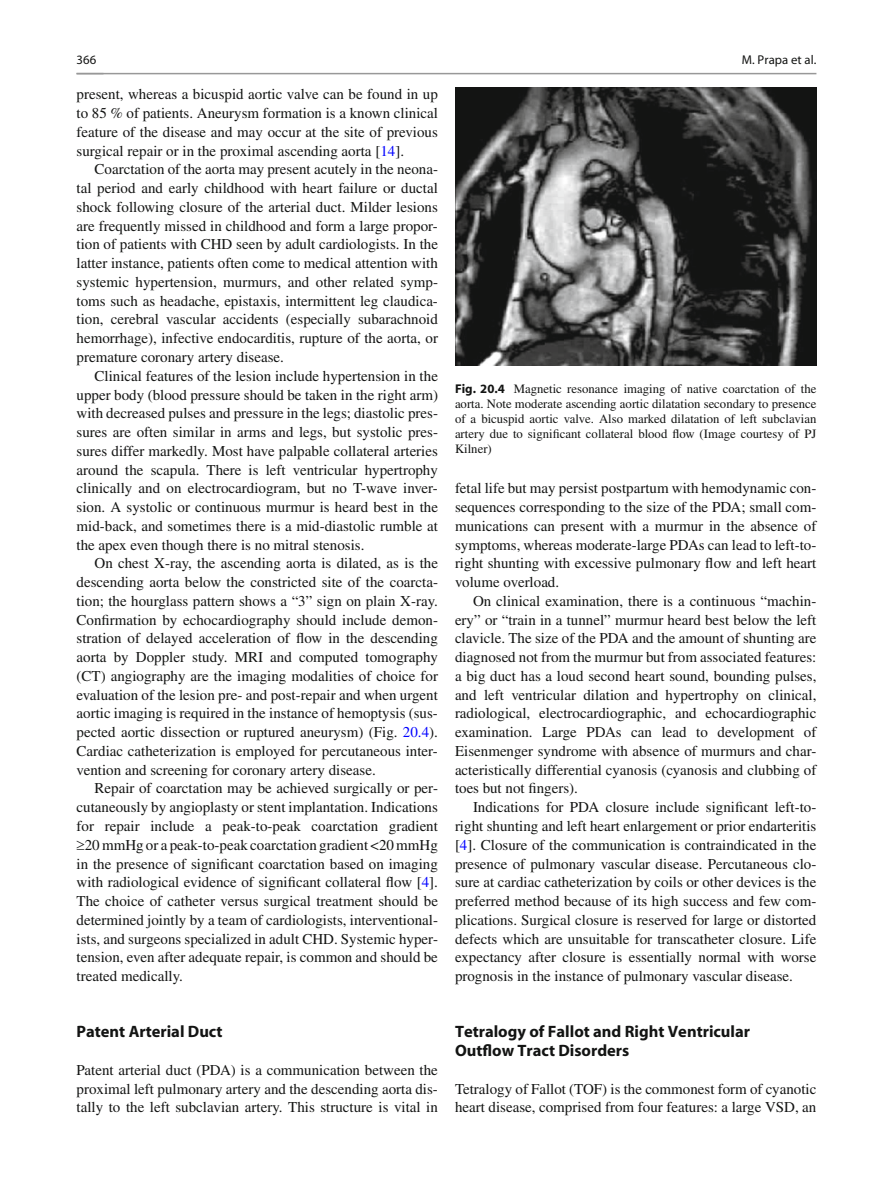
<style>
.page{position:relative;width:893px;height:1187px;background:#fff}
.page>*{position:absolute;margin:0;border:0;box-sizing:border-box;transform-origin:0 0}
.t1{font:700 16.5px/18.8px "Myriad";color:#131413}
.t2{font:15px/18.8px "Times";color:#131413;text-align:justify}
.t3{font:12.75px/15px "Times";color:#131413;text-align:justify}
.t4{font:12.75px "Myriad";letter-spacing:.005em;color:#131413}
.s1{color:#00f}
.s2{font-family:"Myriad";font-weight:700}
</style>
<div class="page">
<hr style="left:77px;top:73px;width:739px;height:1px;background:#989898">
<img style="left:455px;top:87px;width:361px;height:279px">
<p class="t4" style="left:77px;top:55px;width:21px">366</p>
<p class="t4" style="left:742px;top:55px;width:76px">M. Prapa et al.</p>
<p class="t2" style="left:77px;top:86px;width:363px">present, whereas a bicuspid aortic valve can be found in up to 85 % of patients. Aneurysm formation is a known clinical feature of the disease and may occur at the site of previous surgical repair or in the proximal ascending aorta [ <span class="s1">14</span> ] .</p>
<p class="t2" style="left:77px;top:161px;width:363px;text-indent:18px">Coarctation of the aorta may present acutely in the neona&shy;tal period and early childhood with heart failure or ductal shock following closure of the arterial duct. Milder lesions are frequently missed in childhood and form a large propor&shy;tion of patients with CHD seen by adult cardiologists. In the latter instance, patients often come to medical attention with systemic hypertension, murmurs, and other related symp&shy;toms such as headache, epistaxis, intermittent leg claudica&shy;tion, cerebral vascular accidents (especially subarachnoid hemorrhage), infective endocarditis, rupture of the aorta, or premature coronary artery disease.</p>
<p class="t2" style="left:77px;top:368px;width:363px;text-indent:18px">Clinical features of the lesion include hypertension in the upper body (blood pressure should be taken in the right arm) with decreased pulses and pressure in the legs; diastolic pres&shy;sures are often similar in arms and legs, but systolic pres&shy;sures differ markedly. Most have palpable collateral arteries around the scapula. There is left ventricular hypertrophy clinically and on electrocardiogram, but no T-wave inver&shy;sion. A systolic or continuous murmur is heard best in the mid-back, and sometimes there is a mid-diastolic rumble at the apex even though there is no mitral stenosis.</p>
<p class="t2" style="left:77px;top:555px;width:363px;text-indent:18px">On chest X-ray, the ascending aorta is dilated, as is the descending aorta below the constricted site of the coarcta&shy;tion; the hourglass pattern shows a “3” sign on plain X-ray.<br>Con fi rmation by echocardiography should include demon&shy;stration of delayed acceleration of fl ow in the descending aorta by Doppler study. MRI and computed tomography (CT) angiography are the imaging modalities of choice for evaluation of the lesion pre- and post-repair and when urgent aortic imaging is required in the instance of hemoptysis (sus&shy;pected aortic dissection or ruptured aneurysm) (Fig. <span class="s1">20.4</span> ).<br>Cardiac catheterization is employed for percutaneous inter&shy;vention and screening for coronary artery disease.</p>
<p class="t2" style="left:95px;top:780px;width:345px">Repair of coarctation may be achieved surgically or per-</p>
<p class="t2" style="left:77px;top:799px;width:363px">cutaneously by angioplasty or stent implantation. Indications</p>
<p class="t2" style="left:77px;top:818px;width:363px">for repair include a peak-to-peak coarctation gradient</p>
<p class="t2" style="left:85px;top:836px;width:355px">20 mmHg or a peak-to-peak coarctation gradient &lt;20 mmHg</p>
<p class="t2" style="left:77px;top:855px;width:363px">in the presence of signi fi cant coarctation based on imaging</p>
<p class="t2" style="left:77px;top:874px;width:363px">with radiological evidence of signi fi cant collateral fl ow [ <span class="s1">4</span> ] .</p>
<p class="t2" style="left:77px;top:893px;width:363px">The choice of catheter versus surgical treatment should be</p>
<p class="t2" style="left:77px;top:911px;width:363px">determined jointly by a team of cardiologists, interventional-</p>
<p class="t2" style="left:77px;top:930px;width:363px">ists, and surgeons specialized in adult CHD. Systemic hyper-</p>
<p class="t2" style="left:77px;top:949px;width:363px">tension, even after adequate repair, is common and should be</p>
<p class="t2" style="left:77px;top:968px;width:108px">treated medically.</p>
<p class="t3" style="left:455px;top:382px;width:363px"><span class="s2">Fig. 20.4</span> Magnetic resonance imaging of native coarctation of the aorta. Note moderate ascending aortic dilatation secondary to presence of a bicuspid aortic valve. Also marked dilatation of left subclavian artery due to signi fi cant collateral blood fl ow (Image courtesy of PJ Kilner)</p>
<p class="t2" style="left:455px;top:480px;width:363px">fetal life but may persist postpartum with hemodynamic con&shy;sequences corresponding to the size of the PDA; small com&shy;munications can present with a murmur in the absence of symptoms, whereas moderate-large PDAs can lead to left-to&shy;right shunting with excessive pulmonary fl ow and left heart volume overload.</p>
<p class="t2" style="left:455px;top:593px;width:363px;text-indent:18px">On clinical examination, there is a continuous “machin&shy;ery” or “train in a tunnel” murmur heard best below the left clavicle. The size of the PDA and the amount of shunting are diagnosed not from the murmur but from associated features: a big duct has a loud second heart sound, bounding pulses, and left ventricular dilation and hypertrophy on clinical, radiological, electrocardiographic, and echocardiographic examination. Large PDAs can lead to development of Eisenmenger syndrome with absence of murmurs and char&shy;acteristically differential cyanosis (cyanosis and clubbing of toes but not fi ngers).</p>
<p class="t2" style="left:455px;top:799px;width:363px;text-indent:18px">Indications for PDA closure include signi fi cant left-to&shy;right shunting and left heart enlargement or prior endarteritis [ <span class="s1">4</span> ] . Closure of the communication is contraindicated in the presence of pulmonary vascular disease. Percutaneous clo&shy;sure at cardiac catheterization by coils or other devices is the preferred method because of its high success and few com&shy;plications. Surgical closure is reserved for large or distorted defects which are unsuitable for transcatheter closure. Life expectancy after closure is essentially normal with worse prognosis in the instance of pulmonary vascular disease.</p>
<p class="t1" style="left:77px;top:1023px;width:147px">Patent Arterial Duct</p>
<p class="t2" style="left:77px;top:1061px;width:363px">Patent arterial duct (PDA) is a communication between the proximal left pulmonary artery and the descending aorta dis&shy;tally to the left subclavian artery. This structure is vital in</p>
<p class="t1" style="left:455px;top:1023px;width:297px">Tetralogy of Fallot and Right Ventricular<br>Out fl ow Tract Disorders</p>
<p class="t2" style="left:455px;top:1080px;width:363px">Tetralogy of Fallot (TOF) is the commonest form of cyanotic heart disease, comprised from four features: a large VSD, an</p>
</div>
